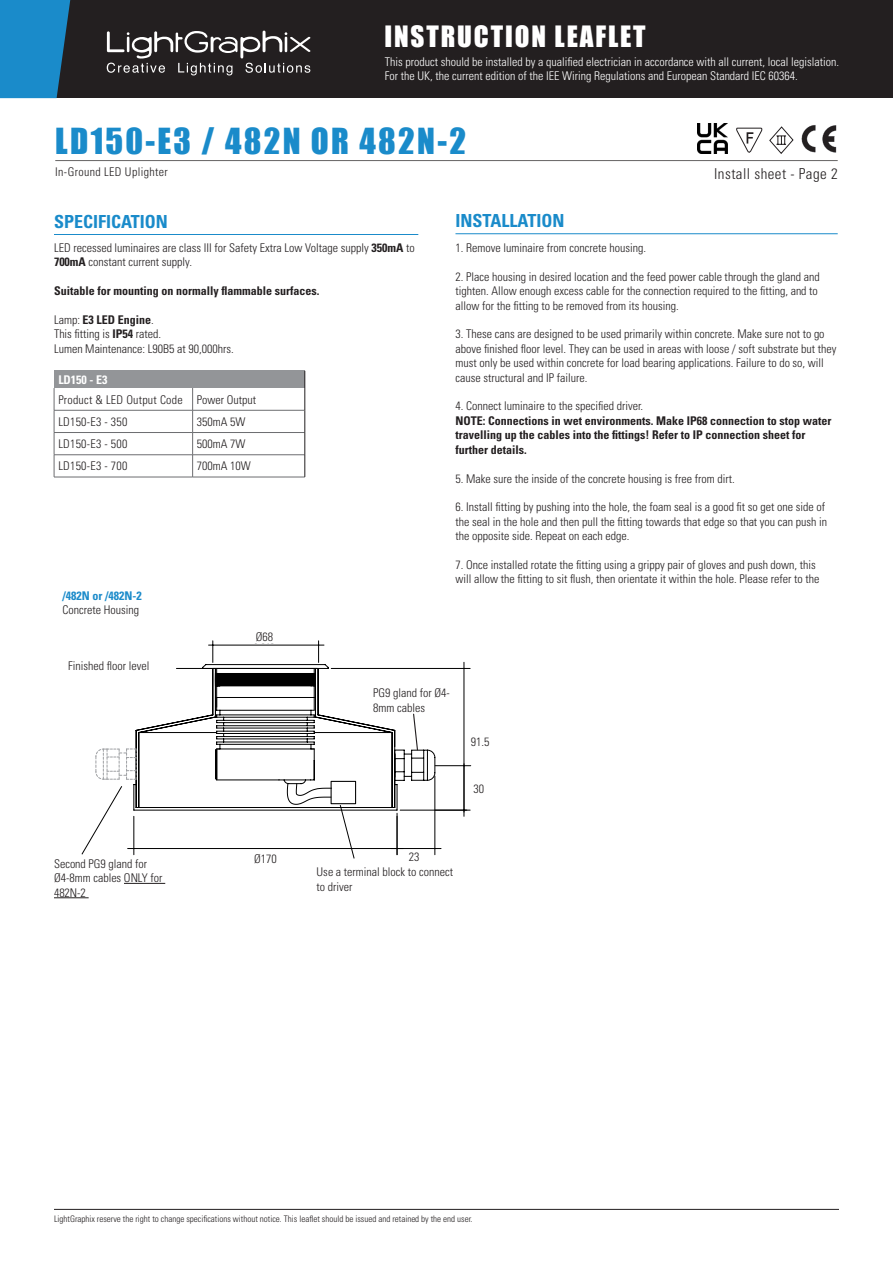
<style>
.page{position:relative;width:893px;height:1263px;background:#fff}
.page>*{position:absolute;margin:0;border:0;box-sizing:border-box;transform-origin:0 0}
.t1{font:33px "Impact";letter-spacing:.07em;color:#1a8bca}
.t2{font:27px "Impact";letter-spacing:.07em;color:#fff}
.headline_blue{font:700 condensed 18px "Univers LT Std";color:#1a8bca}
.t3{font:300 condensed 15px "Univers LT Std";letter-spacing:.03em;color:#231f20}
.t4{font:13.5px "Arial";color:#000}
.t5{font:300 condensed 12px/14.4px "Univers LT Std";color:#231f20}
.t6{font:700 condensed 12px/14.4px "Univers LT Std";color:#231f20}
.t7{font:300 condensed 12px "Univers LT Std";color:#fff}
.t8{font:300 condensed 12px "Univers LT Std";letter-spacing:.02em;color:#231f20}
.t9{font:300 condensed 12px "Univers LT Std";letter-spacing:.03em;color:#231f20}
.t10{font:700 condensed 12px "Univers LT Std";color:#1c8bca}
.headline_blue-2{font:700 condensed 12px "Univers LT Std";color:#fff}
.t11{font:12px "Proxima Nova";color:#231f20}
.t12{font:300 condensed 9px "Univers LT Std";color:#231f20}
.s1{font-weight:700}
.s2{font-weight:300}
</style>
<div class="page">
<hr style="left:55px;top:160px;width:783px;height:1px;background:#231f20">
<hr style="left:54px;top:1209px;width:785px;height:1px;background:#231f20">
<div style="left:57px;top:0;width:836px;height:98px;background:#231f20"></div>
<svg style="left:0;top:0;width:71px;height:98px;background:#1a7fb7"></svg>
<hr style="left:54px;top:234px;width:364px;height:1px;background:#1a8bca">
<hr style="left:455px;top:233px;width:383px;height:1px;background:#1a8bca">
<svg style="left:107px;top:31px;width:204px;height:44px"></svg>
<img style="left:801px;top:125px;width:36px;height:28px">
<svg style="left:736px;top:127px;width:27px;height:26px"></svg>
<svg style="left:769px;top:126px;width:25px;height:28px"></svg>
<div style="left:54px;top:371px;width:251px;height:17px;background:#939598"></div>
<hr style="left:193px;top:432px;width:112px;height:1px;background:#6c6d70">
<hr style="left:193px;top:454px;width:112px;height:1px;background:#6c6d70">
<hr style="left:54px;top:477px;width:139px;height:1px;background:#6c6d70">
<hr style="left:193px;top:477px;width:112px;height:1px;background:#6c6d70">
<hr style="left:193px;top:410px;width:112px;height:1px;background:#6c6d70">
<svg style="left:54px;top:388px;width:139px;height:89px"></svg>
<hr style="left:54px;top:410px;width:139px;height:1px;background:#6c6d70">
<svg style="left:304px;top:371px;width:2px;height:106px"></svg>
<img style="left:697px;top:124px;width:30px;height:30px">
<hr style="left:391px;top:848px;width:50px;height:1px;background:#000">
<hr style="left:331px;top:668px;width:139px;height:1px;background:#000">
<hr style="left:400px;top:810px;width:70px;height:1px;background:#000">
<hr style="left:464px;top:662px;width:1px;height:154px;background:#000">
<svg style="left:81px;top:641px;width:355px;height:218px"></svg>
<hr style="left:124px;top:883px;width:41px;height:1px;background:#231f20">
<hr style="left:54px;top:897px;width:35px;height:1px;background:#231f20">
<hr style="left:435px;top:765px;width:36px;height:1px;background:#000">
<hr style="left:435px;top:810px;width:32px;height:1px;background:#000">
<div style="left:251px;top:629px;width:27px;height:14px;background:#fff"></div>
<div style="left:401px;top:850px;width:27px;height:14px;background:#fff"></div>
<div style="left:247px;top:852px;width:37px;height:14px;background:#fff"></div>
<p class="t2" style="left:384px;top:16px;width:262px">INSTRUCTION LEAFLET</p>
<p class="t7" style="left:385px;top:54px;width:456px">This product should be installed by a qualified electrician in accordance with all current, local legislation.</p>
<p class="t7" style="left:385px;top:69px;width:415px">For the UK, the current edition of the IEE Wiring Regulations and European Standard IEC 60364.</p>
<p class="t1" style="left:55px;top:115px;width:412px">LD150-E3 / 482N OR 482N-2</p>
<p class="t9" style="left:55px;top:165px;width:114px">In-Ground LED Uplighter</p>
<p class="t3" style="left:714px;top:164px;width:125px">Install sheet - Page 2</p>
<p class="headline_blue" style="left:54px;top:210px;width:115px">SPECIFICATION</p>
<p class="headline_blue" style="left:455px;top:210px;width:110px">INSTALLATION</p>
<p class="t5" style="left:54px;top:240px;width:362px">LED recessed luminaires are class III for Safety Extra Low Voltage supply <span class="s1">350mA</span> to<br><span class="s1">700mA</span> constant current supply.</p>
<p class="t6" style="left:54px;top:283px;width:267px">Suitable for mounting on normally flammable surfaces.</p>
<p class="t6" style="left:54px;top:312px;width:101px"><span class="s2">Lamp:</span> E3 LED Engine<span class="s2">.</span></p>
<p class="t5" style="left:54px;top:327px;width:109px">This fitting is <span class="s1">IP54</span> rated.</p>
<p class="t5" style="left:54px;top:341px;width:181px">Lumen Maintenance: L90B5 at 90,000hrs.</p>
<p class="headline_blue-2" style="left:58px;top:372px;width:51px">LD150 - E3</p>
<p class="t8" style="left:58px;top:392px;width:126px">Product &amp; LED Output Code</p>
<p class="t5" style="left:197px;top:392px;width:61px">Power Output</p>
<p class="t8" style="left:58px;top:414px;width:71px">LD150-E3 - 350</p>
<p class="t5" style="left:197px;top:414px;width:50px">350mA 5W</p>
<p class="t8" style="left:58px;top:436px;width:71px">LD150-E3 - 500</p>
<p class="t5" style="left:197px;top:437px;width:50px">500mA 7W</p>
<p class="t8" style="left:58px;top:459px;width:71px">LD150-E3 - 700</p>
<p class="t5" style="left:197px;top:459px;width:55px">700mA 10W</p>
<p class="t10" style="left:63px;top:588px;width:81px">/482N or /482N-2</p>
<p class="t5" style="left:63px;top:603px;width:78px">Concrete Housing</p>
<p class="t5" style="left:68px;top:659px;width:83px">Finished floor level</p>
<p class="t5" style="left:256px;top:629px;width:19px">Ø68</p>
<p class="t4" style="left:252px;top:629px;width:27px">68Ø</p>
<p class="t5" style="left:455px;top:241px;width:192px">1. Remove luminaire from concrete housing.</p>
<p class="t5" style="left:455px;top:269px;width:366px">2. Place housing in desired location and the feed power cable through the gland and tighten. Allow enough excess cable for the connection required to the fitting, and to allow for the fitting to be removed from its housing.</p>
<p class="t5" style="left:455px;top:327px;width:383px">3. These cans are designed to be used primarily within concrete. Make sure not to go above finished floor level. They can be used in areas with loose / soft substrate but they must only be used within concrete for load bearing applications. Failure to do so, will cause structural and IP failure.</p>
<p class="t5" style="left:455px;top:399px;width:189px">4. Connect luminaire to the specified driver.</p>
<p class="t6" style="left:455px;top:413px;width:377px">NOTE: Connections in wet environments. Make IP68 connection to stop water travelling up the cables into the fittings! Refer to IP connection sheet for further details.</p>
<p class="t5" style="left:455px;top:471px;width:281px">5. Make sure the inside of the concrete housing is free from dirt.</p>
<p class="t5" style="left:455px;top:500px;width:373px">6. Install fitting by pushing into the hole, the foam seal is a good fit so get one side of the seal in the hole and then pull the fitting towards that edge so that you can push in the opposite side. Repeat on each edge.</p>
<p class="t5" style="left:455px;top:557px;width:365px">7. Once installed rotate the fitting using a grippy pair of gloves and push down, this will allow the fitting to sit flush, then orientate it within the hole. Please refer to the</p>
<p class="t5" style="left:54px;top:856px;width:110px">Second PG9 gland for<br>Ø4-8mm cables ONLY for<br>482N-2</p>
<p class="t5" style="left:373px;top:686px;width:78px">PG9 gland for Ø4-<br>8mm cables</p>
<p class="t4" style="left:468px;top:732px;width:28px">91.5</p>
<p class="t5" style="left:471px;top:735px;width:20px">91.5</p>
<p class="t5" style="left:473px;top:781px;width:12px">30</p>
<p class="t11" style="left:469px;top:783px;width:16px">30</p>
<p class="t4" style="left:247px;top:849px;width:35px">170Ø</p>
<p class="t4" style="left:406px;top:849px;width:17px">23</p>
<p class="t5" style="left:254px;top:852px;width:24px">Ø170</p>
<p class="t5" style="left:409px;top:850px;width:12px">23</p>
<p class="t5" style="left:317px;top:865px;width:138px">Use a terminal block to connect to driver</p>
<p class="t12" style="left:54px;top:1213px;width:420px">LightGraphix reserve the right to change specifications without notice. This leaflet should be issued and retained by the end user.</p>
</div>
